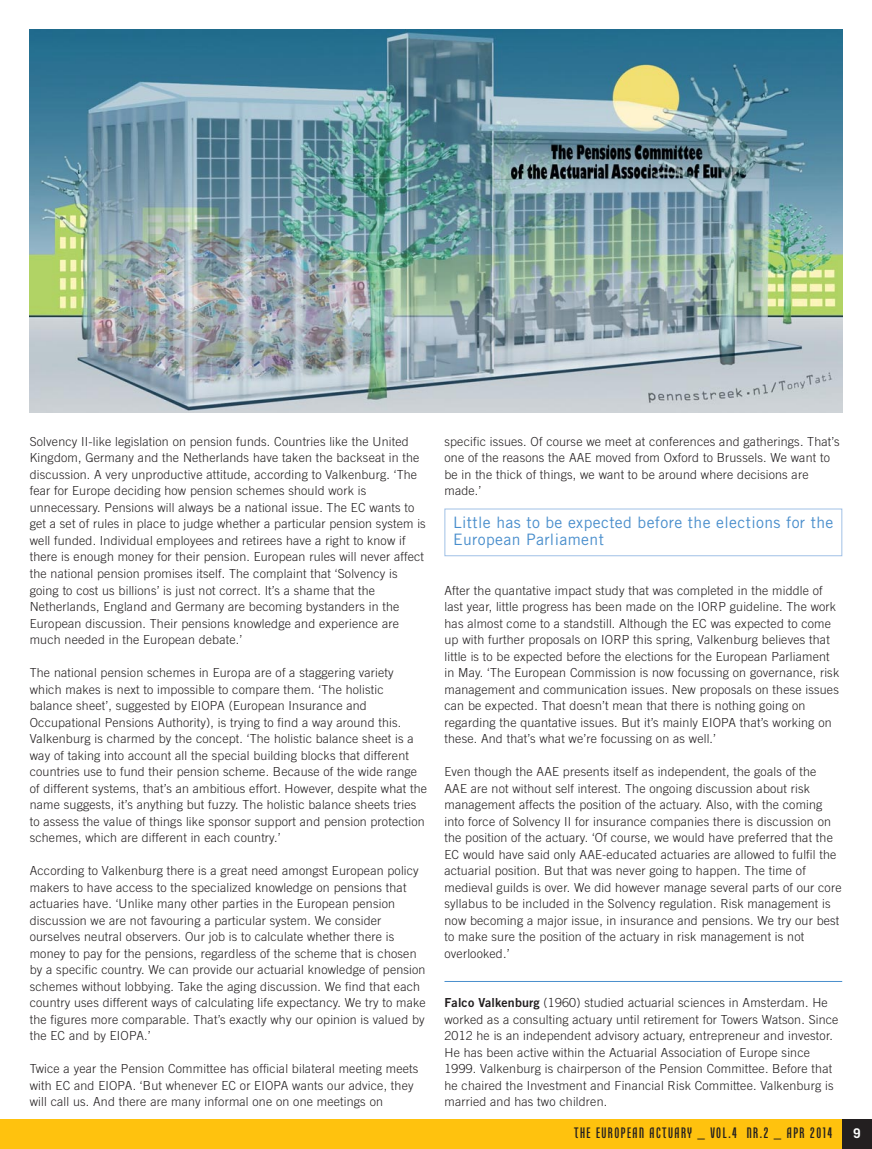
<style>
.page{position:relative;width:872px;height:1149px;background:#fff}
.page>*{position:absolute;margin:0;border:0;box-sizing:border-box;transform-origin:0 0}
.t1{font:15.75px/16.5px "Trade Gothic LT";letter-spacing:.025em;color:#498ecc}
.t2{font:15.3px "Freytag LT";letter-spacing:.1em;color:#231f20}
.t3{font:700 13.35px "Trade Gothic LT";color:#fff}
.t4{font:300 12.45px/16.5px "Trade Gothic LT";letter-spacing:.015em;color:#231f20}
.s1{font-family:"Trade Gothic LT Bold Two";font-weight:400}
</style>
<div class="page">
<div style="left:0;top:1118px;width:842px;height:30px;background:#ffc20e"></div>
<div style="left:842px;top:1118px;width:30px;height:30px;background:#231f20"></div>
<hr style="left:444px;top:980px;width:398px;height:1px;background:#498ecc">
<div style="left:444px;top:508px;width:398px;height:48px;border:1px solid #a1c1e6"></div>
<img style="left:30px;top:30px;width:812px;height:382px">
<p class="t4" style="left:30px;top:434px;width:397px">Solvency II-like legislation on pension funds. Countries like the United Kingdom, Germany and the Netherlands have taken the backseat in the discussion. A very unproductive attitude, according to Valkenburg. ‘The fear for Europe deciding how pension schemes should work is unnecessary. Pensions will always be a national issue. The EC wants to get a set of rules in place to judge whether a particular pension system is well funded. Individual employees and retirees have a right to know if there is enough money for their pension. European rules will never affect the national pension promises itself. The complaint that ‘Solvency is going to cost us billions’ is just not correct. It’s a shame that the Netherlands, England and Germany are becoming bystanders in the European discussion. Their pensions knowledge and experience are much needed in the European debate.’</p>
<p class="t4" style="left:30px;top:665px;width:399px">The national pension schemes in Europa are of a staggering variety which makes is next to impossible to compare them. ‘The holistic balance sheet’, suggested by EIOPA (European Insurance and Occupational Pensions Authority), is trying to find a way around this.<br>Valkenburg is charmed by the concept. ‘The holistic balance sheet is a way of taking into account all the special building blocks that different countries use to fund their pension scheme. Because of the wide range of different systems, that’s an ambitious effort. However, despite what the name suggests, it’s anything but fuzzy. The holistic balance sheets tries to assess the value of things like sponsor support and pension protection schemes, which are different in each country.’</p>
<p class="t4" style="left:30px;top:863px;width:397px">According to Valkenburg there is a great need amongst European policy makers to have access to the specialized knowledge on pensions that actuaries have. ‘Unlike many other parties in the European pension discussion we are not favouring a particular system. We consider ourselves neutral observers. Our job is to calculate whether there is money to pay for the pensions, regardless of the scheme that is chosen by a specific country. We can provide our actuarial knowledge of pension schemes without lobbying. Take the aging discussion. We find that each country uses different ways of calculating life expectancy. We try to make the figures more comparable. That’s exactly why our opinion is valued by the EC and by EIOPA.’</p>
<p class="t4" style="left:30px;top:1061px;width:390px">Twice a year the Pension Committee has official bilateral meeting meets with EC and EIOPA. ‘But whenever EC or EIOPA wants our advice, they will call us. And there are many informal one on one meetings on</p>
<p class="t4" style="left:444px;top:434px;width:396px">specific issues. Of course we meet at conferences and gatherings. That’s one of the reasons the AAE moved from Oxford to Brussels. We want to be in the thick of things, we want to be around where decisions are made.’</p>
<p class="t1" style="left:453px;top:516px;width:382px">Little has to be expected before the elections for the<br>European Parliament</p>
<p class="t4" style="left:444px;top:582px;width:396px">After the quantative impact study that was completed in the middle of last year, little progress has been made on the IORP guideline. The work has almost come to a standstill. Although the EC was expected to come up with further proposals on IORP this spring, Valkenburg believes that little is to be expected before the elections for the European Parliament in May. ‘The European Commission is now focussing on governance, risk management and communication issues. New proposals on these issues can be expected. That doesn’t mean that there is nothing going on regarding the quantative issues. But it’s mainly EIOPA that’s working on these. And that’s what we’re focussing on as well.’</p>
<p class="t4" style="left:444px;top:764px;width:398px">Even though the AAE presents itself as independent, the goals of the AAE are not without self interest. The ongoing discussion about risk management affects the position of the actuary. Also, with the coming into force of Solvency II for insurance companies there is discussion on the position of the actuary. ‘Of course, we would have preferred that the EC would have said only AAE-educated actuaries are allowed to fulfil the actuarial position. But that was never going to happen. The time of medieval guilds is over. We did however manage several parts of our core syllabus to be included in the Solvency regulation. Risk management is now becoming a major issue, in insurance and pensions. We try our best to make sure the position of the actuary in risk management is not overlooked.’</p>
<p class="t4" style="left:444px;top:995px;width:395px"><span class="s1">Falco Valkenburg</span> (1960) studied actuarial sciences in Amsterdam. He worked as a consulting actuary until retirement for Towers Watson. Since 2012 he is an independent advisory actuary, entrepreneur and investor.<br>He has been active within the Actuarial Association of Europe since 1999. Valkenburg is chairperson of the Pension Committee. Before that he chaired the Investment and Financial Risk Committee. Valkenburg is married and has two children.</p>
<p class="t2" style="left:574px;top:1126px;width:260px">THE EUROPEAN ACTUARY _ VOL.4 NR.2 _ APR 2014</p>
<p class="t3" style="left:853px;top:1127px;width:9px">9</p>
</div>
